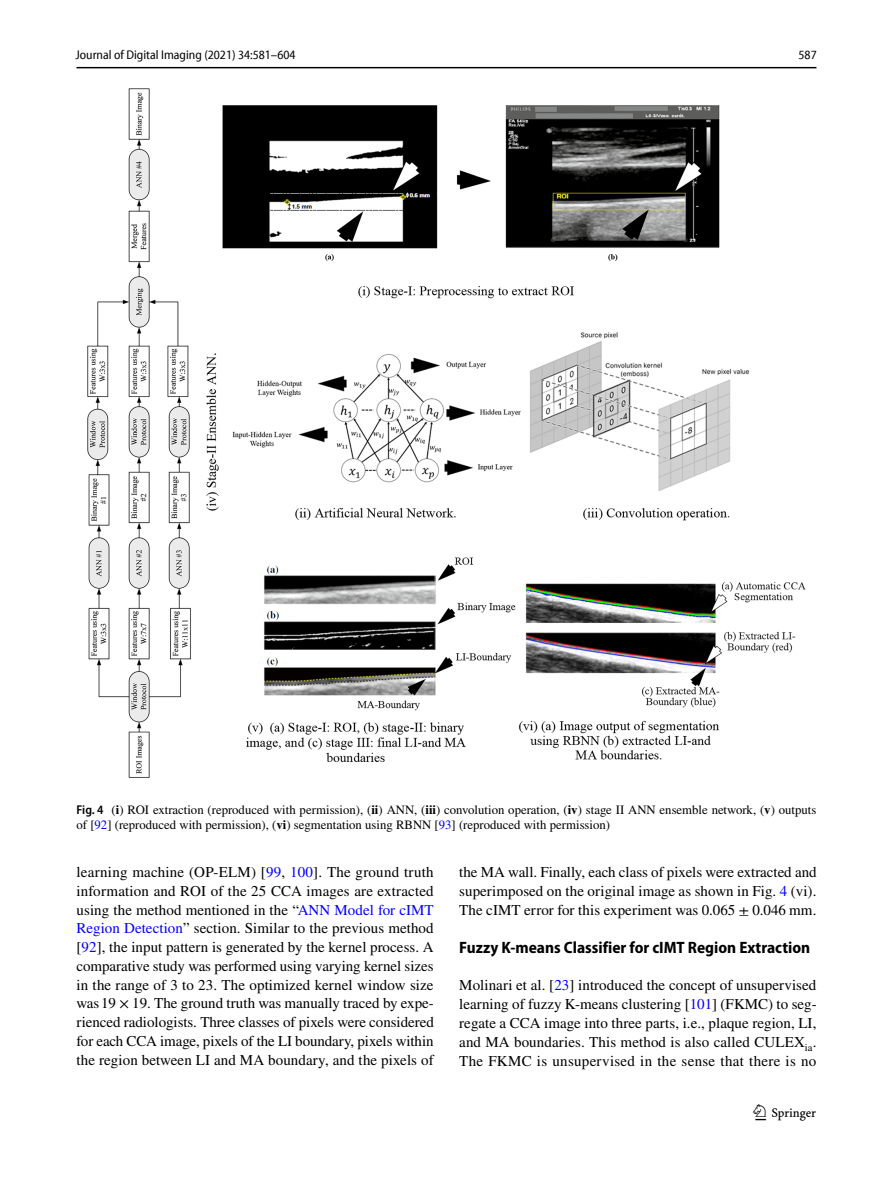
<style>
.page{position:relative;width:893px;height:1187px;background:#fff}
.page>*{position:absolute;margin:0;border:0;box-sizing:border-box;transform-origin:0 0}
.t1{font:22.5px "Springnew Regular 3";color:#000}
.t2{font:700 semi-condensed 16.5px "Myriad Pro";color:#000}
.t3{font:15px/18.8px "STIX";letter-spacing:.005em;color:#000;text-align:justify}
.t4{font:12.75px/15px "STIX";color:#000}
.t5{font:semi-condensed 12.75px "Myriad Pro Unic";color:#000}
.s1{font-family:"Myriad Pro";font-weight:600;font-stretch:semi-condensed}
.s2{font-weight:700}
.s3{color:#00f}
.s4{font-family:"STIX General Regular 10"}
.s5{font-family:"STIX Math Regular 16"}
.s6{font-family:"STIX General Regular 11"}
.s7{font-family:"STIX Math Regular 17"}
</style>
<div class="page">
<hr style="left:77px;top:67px;width:739px;height:1px;background:#000">
<img style="left:87px;top:88px;width:719px;height:690px">
<p class="t5" style="left:76px;top:50px;width:221px">Journal of Digital Imaging (2021) 34:581–604</p>
<p class="t5" style="left:799px;top:50px;width:20px">587</p>
<p class="t4" style="left:77px;top:803px;width:741px"><span class="s1">Fig. 4</span> (<span class="s2">i</span>) ROI extraction (reproduced with permission), (<span class="s2">ii</span>) ANN, (<span class="s2">iii</span>) convolution operation, (<span class="s2">iv</span>) stage II ANN ensemble network, (<span class="s2">v</span>) outputs of [<span class="s3">92</span>] (reproduced with permission), (<span class="s2">vi</span>) segmentation using RBNN [<span class="s3">93</span>] (reproduced with permission)</p>
<p class="t3" style="left:77px;top:863px;width:359px">learning machine (OP-ELM) [<span class="s3">99</span>, <span class="s3">100</span>]. The ground truth information and ROI of the 25 CCA images are extracted using the method mentioned in the “<span class="s3">ANN Model for cIMT Region Detection</span>” section. Similar to the previous method [<span class="s3">92</span>], the input pattern is generated by the kernel process. A comparative study was performed using varying kernel sizes in the range of 3 to 23. The optimized kernel window size was <span class="s4">19</span> <span class="s5">×</span> <span class="s4">19</span>. The ground truth was manually traced by expe&shy;rienced radiologists. Three classes of pixels were considered for each CCA image, pixels of the LI boundary, pixels within the region between LI and MA boundary, and the pixels of</p>
<p class="t3" style="left:459px;top:863px;width:359px">the MA wall. Finally, each class of pixels were extracted and superimposed on the original image as shown in Fig. <span class="s3">4</span> (vi).<br>The cIMT error for this experiment was <span class="s6">0.065</span> <span class="s7">±</span> <span class="s6">0.046</span> mm.</p>
<p class="t2" style="left:459px;top:938px;width:352px">Fuzzy K‑means Classifier for cIMT Region Extraction</p>
<p class="t3" style="left:459px;top:976px;width:359px">Molinari et al. [<span class="s3">23</span>] introduced the concept of unsupervised learning of fuzzy K-means clustering [<span class="s3">101</span>] (FKMC) to seg&shy;regate a CCA image into three parts, i.e., plaque region, LI, and MA boundaries. This method is also called CULEX<sub>ia</sub>.<br>The FKMC is unsupervised in the sense that there is no</p>
<h1 class="t1" style="left:755px;top:1104px;width:62px">1 3</h1>
</div>
